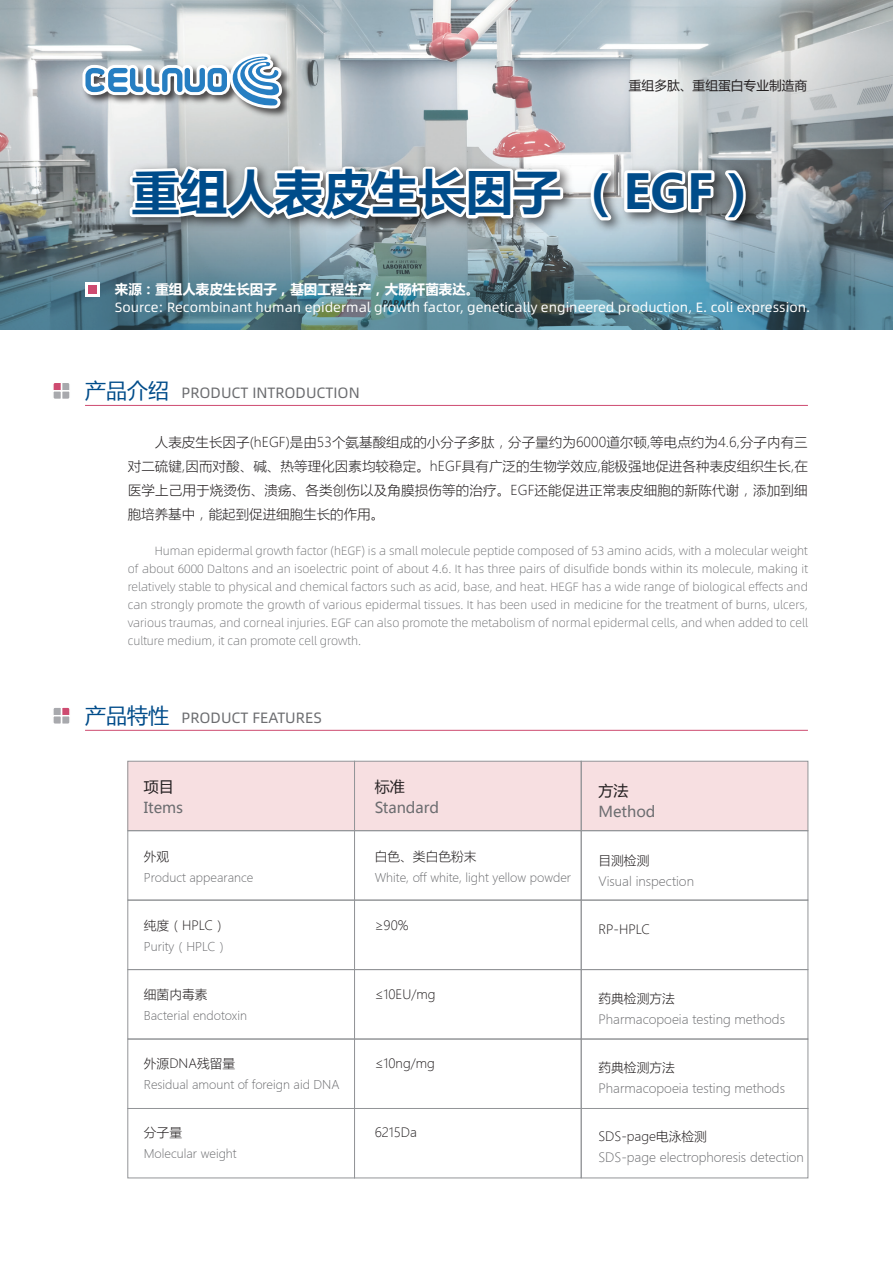
<style>
.page{position:relative;width:893px;height:1263px;background:#fff}
.page>*{position:absolute;margin:0;border:0;box-sizing:border-box;transform-origin:0 0}
.t1{font:700 47.7px "Microsoft Ya Hei";color:#004c8a}
.t2{font:15px "Alibaba Pu Hui Ti R";color:#6c6d70}
.t3{font:15px "Microsoft Ya Hei";color:#6c6d70}
.t4{font:15px "Microsoft Ya Hei";color:#231f20}
.t5{font:300 13.5px/24px "Microsoft Ya Hei";letter-spacing:.01em;color:#231f20;text-align:justify}
.t6{font:13.5px "Alibaba Pu Hui Ti R";color:#fff}
.t7{font:700 13.5px "Microsoft Ya Hei";color:#fff}
.t8{font:300 12.75px "Microsoft Ya Hei";color:#6c6d70}
.t9{font:300 12.75px "Microsoft Ya Hei";color:#231f20}
.t10{font:12.75px "Microsoft Ya Hei";color:#231f20}
.t11{font:12px/18px "Alibaba Pu Hui Ti L";color:#6c6d70;text-align:justify}
.t12{font:300 12px "Microsoft Ya Hei";color:#6c6d70}
.s1{font-family:"Microsoft Ya Hei";font-size:21px;color:#004c8a}
</style>
<div class="page">
<img style="left:0;top:0;width:893px;height:153px">
<svg style="left:53px;top:383px;width:17px;height:16px"></svg>
<hr style="left:85px;top:405px;width:723px;height:1px;background:#ce4b70">
<div style="left:128px;top:761px;width:680px;height:70px;background:#f7dfe1"></div>
<svg style="left:53px;top:707px;width:17px;height:17px"></svg>
<hr style="left:85px;top:730px;width:723px;height:1px;background:#ce4b70">
<div style="left:128px;top:761px;width:227px;height:70px;border:1px solid #939598"></div>
<div style="left:128px;top:830px;width:227px;height:70px;border:1px solid #939598"></div>
<div style="left:128px;top:900px;width:227px;height:70px;border:1px solid #939598"></div>
<div style="left:128px;top:969px;width:227px;height:70px;border:1px solid #939598"></div>
<div style="left:128px;top:1039px;width:227px;height:70px;border:1px solid #939598"></div>
<div style="left:128px;top:1108px;width:227px;height:70px;border:1px solid #939598"></div>
<div style="left:354px;top:761px;width:227px;height:70px;border:1px solid #939598"></div>
<div style="left:354px;top:830px;width:227px;height:70px;border:1px solid #939598"></div>
<div style="left:354px;top:900px;width:227px;height:70px;border:1px solid #939598"></div>
<div style="left:354px;top:969px;width:227px;height:70px;border:1px solid #939598"></div>
<div style="left:354px;top:1039px;width:227px;height:70px;border:1px solid #939598"></div>
<div style="left:354px;top:1108px;width:227px;height:70px;border:1px solid #939598"></div>
<div style="left:581px;top:761px;width:227px;height:70px;border:1px solid #939598"></div>
<div style="left:581px;top:830px;width:227px;height:70px;border:1px solid #939598"></div>
<div style="left:581px;top:900px;width:227px;height:70px;border:1px solid #939598"></div>
<div style="left:581px;top:969px;width:227px;height:70px;border:1px solid #939598"></div>
<div style="left:581px;top:1039px;width:227px;height:70px;border:1px solid #939598"></div>
<div style="left:581px;top:1108px;width:227px;height:70px;border:1px solid #939598"></div>
<img style="left:0;top:153px;width:893px;height:176px">
<svg style="left:85px;top:282px;width:14px;height:14px"></svg>
<div style="left:88px;top:285px;width:8px;height:8px;background:#ce4b70"></div>
<img style="left:118px;top:155px;width:663px;height:87px">
<svg style="left:127px;top:160px;width:442px;height:65px"></svg>
<svg style="left:588px;top:167px;width:161px;height:59px"></svg>
<img style="left:79px;top:50px;width:215px;height:71px">
<svg style="left:79px;top:49px;width:207px;height:63px"></svg>
<p class="t10" style="left:629px;top:77px;width:180px">重组多肽、重组蛋白专业制造商</p>
<h1 class="t1" style="left:132px;top:159px;width:631px">重组人表皮生长因子 （EGF）</h1>
<p class="t7" style="left:115px;top:280px;width:366px">来源：重组人表皮生长因子，基因工程生产，大肠杆菌表达。</p>
<p class="t6" style="left:115px;top:297px;width:697px">Source: Recombinant human epidermal growth factor, genetically engineered production, E. coli expression.</p>
<p class="t2" style="left:85px;top:382px;width:276px"><span class="s1">产品介绍</span> PRODUCT INTRODUCTION</p>
<p class="t5" style="left:128px;top:430px;width:682px;text-indent:27px">人表皮生长因子(hEGF)是由53个氨基酸组成的小分子多肽，分子量约为6000道尔顿,等电点约为4.6,分子内有三对二硫键,因而对酸、碱、热等理化因素均较稳定。hEGF具有广泛的生物学效应,能极强地促进各种表皮组织生长,在医学上己用于烧烫伤、溃疡、各类创伤以及角膜损伤等的治疗。EGF还能促进正常表皮细胞的新陈代谢，添加到细胞培养基中，能起到促进细胞生长的作用。</p>
<p class="t11" style="left:128px;top:541px;width:682px;text-indent:27px">Human epidermal growth factor (hEGF) is a small molecule peptide composed of 53 amino acids, with a molecular weight of about 6000 Daltons and an isoelectric point of about 4.6. It has three pairs of disulfide bonds within its molecule, making it relatively stable to physical and chemical factors such as acid, base, and heat. HEGF has a wide range of biological effects and can strongly promote the growth of various epidermal tissues. It has been used in medicine for the treatment of burns, ulcers, various traumas, and corneal injuries. EGF can also promote the metabolism of normal epidermal cells, and when added to cell culture medium, it can promote cell growth.</p>
<p class="t2" style="left:85px;top:707px;width:238px"><span class="s1">产品特性</span> PRODUCT FEATURES</p>
<p class="t4" style="left:144px;top:776px;width:31px">项目</p>
<p class="t4" style="left:375px;top:776px;width:31px">标准</p>
<p class="t4" style="left:598px;top:780px;width:31px">方法</p>
<p class="t3" style="left:144px;top:798px;width:41px">Items</p>
<p class="t3" style="left:375px;top:798px;width:66px">Standard</p>
<p class="t3" style="left:598px;top:802px;width:59px">Method</p>
<p class="t9" style="left:144px;top:848px;width:27px">外观</p>
<p class="t9" style="left:375px;top:848px;width:103px">白色、类白色粉末</p>
<p class="t9" style="left:598px;top:852px;width:52px">目测检测</p>
<p class="t12" style="left:144px;top:870px;width:111px">Product appearance</p>
<p class="t12" style="left:375px;top:870px;width:198px">White, off white, light yellow powder</p>
<p class="t8" style="left:598px;top:873px;width:97px">Visual inspection</p>
<p class="t9" style="left:144px;top:917px;width:83px">纯度（HPLC）</p>
<p class="t9" style="left:375px;top:917px;width:35px">≥90%</p>
<p class="t9" style="left:598px;top:921px;width:53px">RP-HPLC</p>
<p class="t12" style="left:144px;top:939px;width:85px">Purity（HPLC）</p>
<p class="t9" style="left:144px;top:986px;width:65px">细菌内毒素</p>
<p class="t9" style="left:375px;top:986px;width:62px">≤10EU/mg</p>
<p class="t9" style="left:598px;top:990px;width:78px">药典检测方法</p>
<p class="t12" style="left:144px;top:1008px;width:105px">Bacterial endotoxin</p>
<p class="t8" style="left:598px;top:1011px;width:188px">Pharmacopoeia testing methods</p>
<p class="t9" style="left:144px;top:1055px;width:93px">外源DNA残留量</p>
<p class="t9" style="left:375px;top:1055px;width:62px">≤10ng/mg</p>
<p class="t9" style="left:598px;top:1059px;width:78px">药典检测方法</p>
<p class="t12" style="left:144px;top:1077px;width:197px">Residual amount of foreign aid DNA</p>
<p class="t8" style="left:598px;top:1080px;width:188px">Pharmacopoeia testing methods</p>
<p class="t9" style="left:144px;top:1124px;width:40px">分子量</p>
<p class="t9" style="left:375px;top:1124px;width:44px">6215Da</p>
<p class="t9" style="left:598px;top:1128px;width:110px">SDS-page电泳检测</p>
<p class="t12" style="left:144px;top:1146px;width:94px">Molecular weight</p>
<p class="t8" style="left:598px;top:1149px;width:207px">SDS-page electrophoresis detection</p>
</div>
